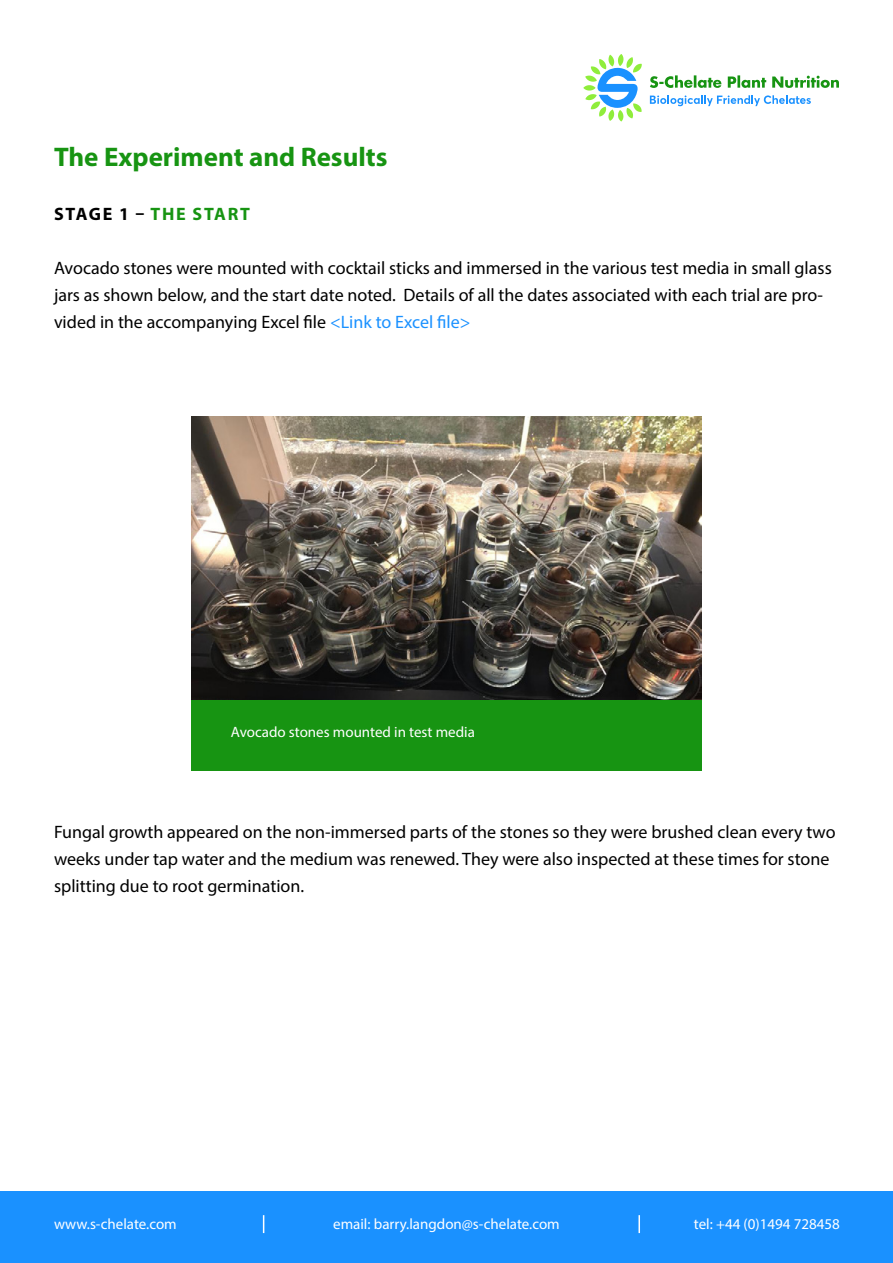
<style>
.page{position:relative;width:893px;height:1263px;background:#fff}
.page>*{position:absolute;margin:0;border:0;box-sizing:border-box;transform-origin:0 0}
.t1{font:700 27px "Myriad Pro";color:#179412}
.t2{font:18px/27px "Myriad Pro";color:#000}
.t3{font:700 18px "Myriad Pro";letter-spacing:.095em;color:#179412}
.t4{font:15px "Myriad Pro";color:#fff}
.s1{color:#000}
.s2{color:#1a91ff}
</style>
<div class="page">
<div style="left:0;top:1191px;width:893px;height:72px;background:#1a91ff"></div>
<svg style="left:638px;top:1215px;width:2px;height:18px"></svg>
<svg style="left:263px;top:1215px;width:1px;height:18px"></svg>
<svg style="left:650px;top:75px;width:189px;height:13px"></svg>
<svg style="left:583px;top:54px;width:59px;height:67px"></svg>
<svg style="left:650px;top:95px;width:161px;height:11px"></svg>
<div style="left:191px;top:699px;width:511px;height:72px;background:#179412"></div>
<img style="left:191px;top:416px;width:511px;height:283px">
<h1 class="t1" style="left:54px;top:139px;width:335px">The Experiment and Results</h1>
<p class="t3" style="left:54px;top:202px;width:186px"><span class="s1">Stage 1 –</span> The start</p>
<p class="t2" style="left:54px;top:254px;width:779px">Avocado stones were mounted with cocktail sticks and immersed in the various test media in small glass jars as shown below, and the start date noted. Details of all the dates associated with each trial are pro&shy;vided in the accompanying Excel file <span class="s2">&lt;Link to Excel file&gt;</span></p>
<p class="t4" style="left:231px;top:723px;width:246px">Avocado stones mounted in test media</p>
<p class="t2" style="left:54px;top:818px;width:783px">Fungal growth appeared on the non-immersed parts of the stones so they were brushed clean every two weeks under tap water and the medium was renewed. They were also inspected at these times for stone splitting due to root germination.</p>
<p class="t4" style="left:54px;top:1215px;width:124px">www.s-chelate.com</p>
<p class="t4" style="left:333px;top:1215px;width:228px">email: barry.langdon@s-chelate.com</p>
<p class="t4" style="left:694px;top:1215px;width:148px">tel: +44 (0)1494 728458</p>
</div>
